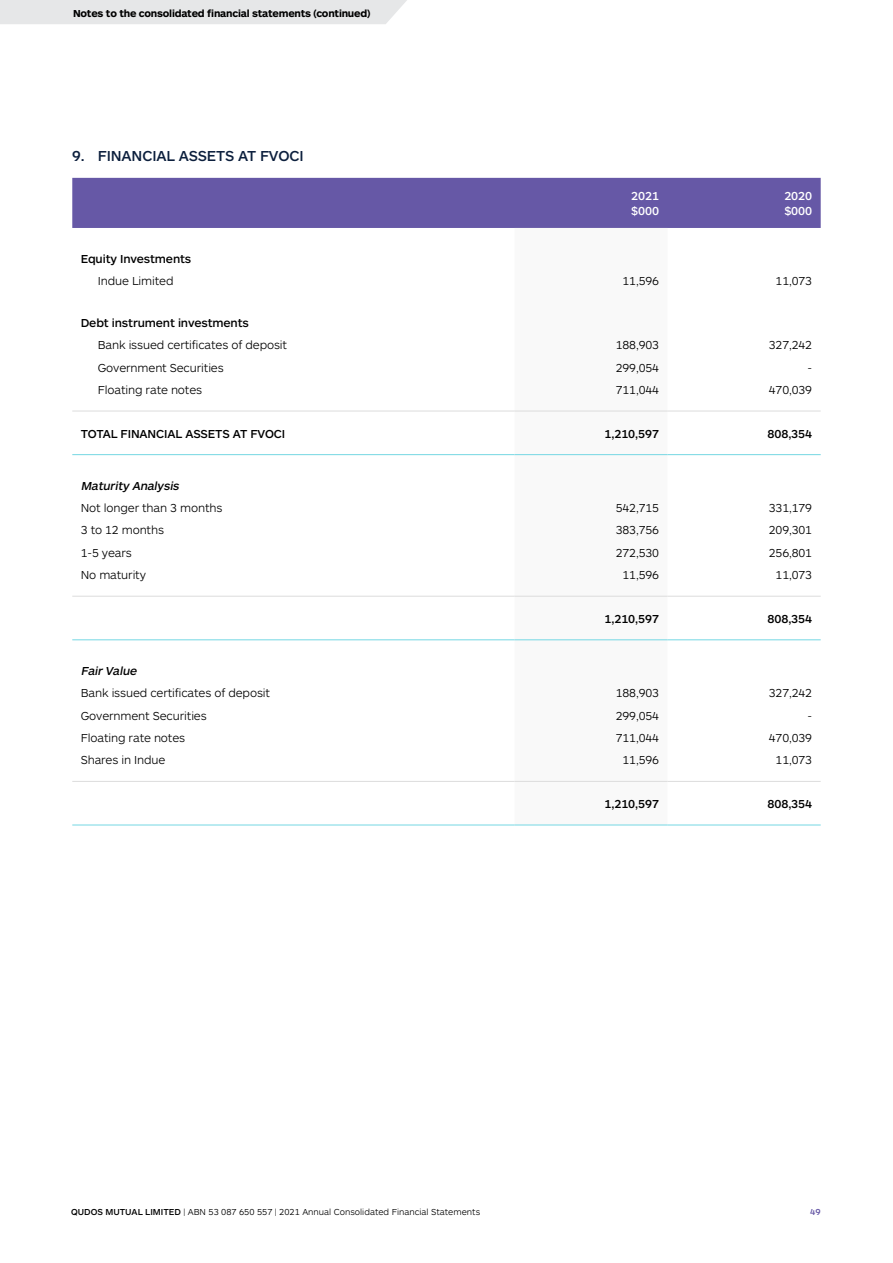
<style>
.page{position:relative;width:893px;height:1263px;background:#fff}
.page>*{position:absolute;margin:0;border:0;box-sizing:border-box;transform-origin:0 0}
.t1{font:500 15px "ARS Maquette";letter-spacing:-.01em;color:#0c1f3d}
.t2{font:300 12px "ARS Maquette";letter-spacing:-.01em;color:#000}
.t3{font:500 12px "ARS Maquette";letter-spacing:-.01em;color:#000}
.t4{font:italic 500 12px "ARS Maquette";color:#000}
.t5{font:500 12px/15px "ARS Maquette";letter-spacing:-.01em;color:#fff}
.t6{font:700 10.5px "ARS Maquette";letter-spacing:-.02em;color:#000}
.t7{font:300 9px "ARS Maquette";color:#000}
.t8{font:500 9px "ARS Maquette";color:#6658a6}
.s1{font-weight:500}
</style>
<div class="page">
<div style="left:72px;top:178px;width:749px;height:50px;background:#6658a6"></div>
<svg style="left:514px;top:410px;width:154px;height:415px"></svg>
<svg style="left:668px;top:410px;width:153px;height:415px"></svg>
<hr style="left:72px;top:596px;width:442px;height:1px;background:#dcdcdc">
<hr style="left:514px;top:596px;width:154px;height:1px;background:#dcdcdc">
<hr style="left:668px;top:596px;width:153px;height:1px;background:#dcdcdc">
<hr style="left:72px;top:781px;width:442px;height:1px;background:#dcdcdc">
<hr style="left:514px;top:781px;width:154px;height:1px;background:#dcdcdc">
<hr style="left:668px;top:781px;width:153px;height:1px;background:#dcdcdc">
<hr style="left:72px;top:411px;width:442px;height:1px;background:#dcdcdc">
<hr style="left:514px;top:411px;width:154px;height:1px;background:#dcdcdc">
<hr style="left:668px;top:411px;width:153px;height:1px;background:#dcdcdc">
<hr style="left:72px;top:639px;width:442px;height:1px;background:#75d7e3">
<hr style="left:514px;top:639px;width:154px;height:1px;background:#75d7e3">
<hr style="left:668px;top:639px;width:153px;height:1px;background:#75d7e3">
<hr style="left:72px;top:825px;width:442px;height:1px;background:#75d7e3">
<hr style="left:514px;top:825px;width:154px;height:1px;background:#75d7e3">
<hr style="left:668px;top:825px;width:153px;height:1px;background:#75d7e3">
<hr style="left:72px;top:454px;width:442px;height:1px;background:#75d7e3">
<hr style="left:514px;top:454px;width:154px;height:1px;background:#75d7e3">
<hr style="left:668px;top:454px;width:153px;height:1px;background:#75d7e3">
<div style="left:0;top:0;width:407px;height:24px;background:#e6e7e8"></div>
<p class="t6" style="left:73px;top:7px;width:299px">Notes to the consolidated financial statements (continued)</p>
<p class="t1" style="left:72px;top:146px;width:233px">9. FINANCIAL ASSETS AT FVOCI</p>
<p class="t5" style="left:631px;top:188px;width:29px">2021 $000</p>
<p class="t5" style="left:784px;top:188px;width:29px">2020 $000</p>
<p class="t3" style="left:81px;top:251px;width:112px">Equity Investments</p>
<p class="t2" style="left:98px;top:274px;width:77px">Indue Limited</p>
<p class="t2" style="left:622px;top:274px;width:38px">11,596</p>
<p class="t2" style="left:776px;top:274px;width:38px">11,073</p>
<p class="t3" style="left:81px;top:315px;width:170px">Debt instrument investments</p>
<p class="t2" style="left:98px;top:337px;width:191px">Bank issued certificates of deposit</p>
<p class="t2" style="left:616px;top:337px;width:45px">188,903</p>
<p class="t2" style="left:769px;top:337px;width:45px">327,242</p>
<p class="t2" style="left:98px;top:360px;width:127px">Government Securities</p>
<p class="t2" style="left:616px;top:360px;width:45px">299,054</p>
<p class="t2" style="left:807px;top:360px;width:6px">-</p>
<p class="t2" style="left:98px;top:382px;width:106px">Floating rate notes</p>
<p class="t2" style="left:616px;top:382px;width:45px">711,044</p>
<p class="t2" style="left:769px;top:382px;width:45px">470,039</p>
<p class="t3" style="left:81px;top:426px;width:206px">TOTAL FINANCIAL ASSETS AT FVOCI</p>
<p class="t3" style="left:605px;top:426px;width:56px">1,210,597</p>
<p class="t3" style="left:767px;top:426px;width:46px">808,354</p>
<p class="t4" style="left:81px;top:478px;width:102px">Maturity Analysis</p>
<p class="t2" style="left:81px;top:500px;width:143px">Not longer than 3 months</p>
<p class="t2" style="left:616px;top:500px;width:45px">542,715</p>
<p class="t2" style="left:769px;top:500px;width:45px">331,179</p>
<p class="t2" style="left:81px;top:523px;width:85px">3 to 12 months</p>
<p class="t2" style="left:616px;top:523px;width:45px">383,756</p>
<p class="t2" style="left:769px;top:523px;width:45px">209,301</p>
<p class="t2" style="left:81px;top:545px;width:53px">1-5 years</p>
<p class="t2" style="left:616px;top:545px;width:45px">272,530</p>
<p class="t2" style="left:769px;top:545px;width:45px">256,801</p>
<p class="t2" style="left:81px;top:567px;width:67px">No maturity</p>
<p class="t2" style="left:622px;top:567px;width:38px">11,596</p>
<p class="t2" style="left:776px;top:567px;width:38px">11,073</p>
<p class="t3" style="left:605px;top:611px;width:56px">1,210,597</p>
<p class="t3" style="left:767px;top:611px;width:46px">808,354</p>
<p class="t4" style="left:81px;top:663px;width:60px">FairValue</p>
<p class="t2" style="left:81px;top:685px;width:191px">Bank issued certificates of deposit</p>
<p class="t2" style="left:616px;top:685px;width:45px">188,903</p>
<p class="t2" style="left:769px;top:685px;width:45px">327,242</p>
<p class="t2" style="left:81px;top:708px;width:127px">Government Securities</p>
<p class="t2" style="left:616px;top:708px;width:45px">299,054</p>
<p class="t2" style="left:807px;top:708px;width:6px">-</p>
<p class="t2" style="left:81px;top:730px;width:106px">Floating rate notes</p>
<p class="t2" style="left:616px;top:730px;width:45px">711,044</p>
<p class="t2" style="left:769px;top:730px;width:45px">470,039</p>
<p class="t2" style="left:81px;top:752px;width:86px">Shares in Indue</p>
<p class="t2" style="left:622px;top:752px;width:38px">11,596</p>
<p class="t2" style="left:776px;top:752px;width:38px">11,073</p>
<p class="t3" style="left:605px;top:796px;width:56px">1,210,597</p>
<p class="t3" style="left:767px;top:796px;width:46px">808,354</p>
<p class="t7" style="left:71px;top:1206px;width:411px"><span class="s1">QUDOS MUTUAL LIMITED</span> | ABN 53 087 650 557 | 2021 Annual Consolidated Financial Statements</p>
<p class="t8" style="left:810px;top:1206px;width:12px">49</p>
</div>
